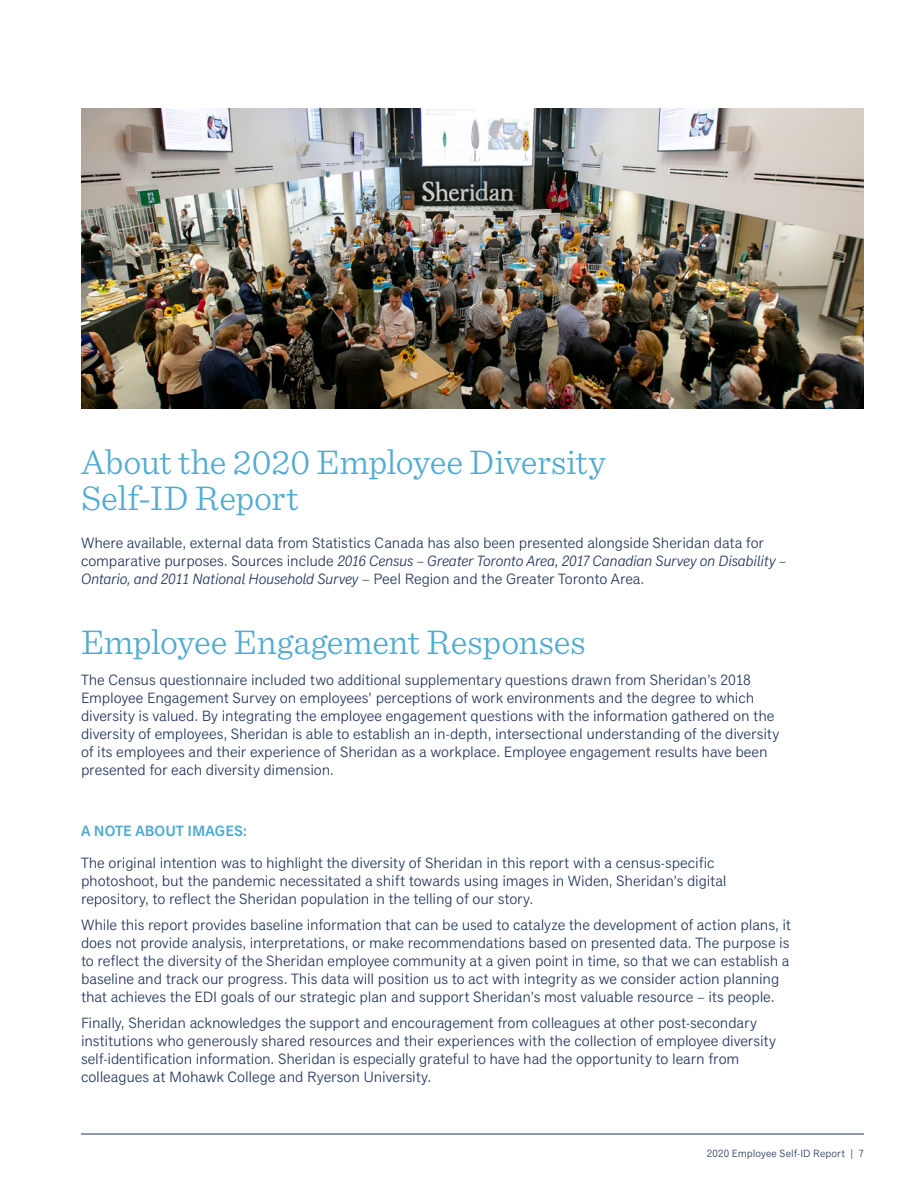
<style>
.page{position:relative;width:918px;height:1188px;background:#fff}
.page>*{position:absolute;margin:0;border:0;box-sizing:border-box;transform-origin:0 0}
._10_-_How_to_apply_t{font:300 36px/36px "Sentinel";letter-spacing:-.005em;color:#51abd0}
._01_-_Body_Copy{font:15px/18px "Classic Grotesque Pro";letter-spacing:-.01em;color:#20345a}
._10_-_How_to_apply_t-2{font:15px/18px "Classic Grotesque Pro";letter-spacing:-.01em;color:#20345a}
._02_-_Body_Title{font:600 15px "Classic Grotesque Pro";color:#51abd0}
.t1{font:10.5px "Classic Grotesque Pro";letter-spacing:.01em;color:#20345a}
.s1{font-style:italic}
</style>
<div class="page">
<hr style="left:81px;top:1134px;width:783px;height:1px;background:#20345a">
<img style="left:81px;top:108px;width:783px;height:300px">
<p class="_10_-_How_to_apply_t" style="left:81px;top:441px;width:526px">About the 2020 Employee Diversity<br>Self-ID Report</p>
<p class="_10_-_How_to_apply_t-2" style="left:81px;top:534px;width:707px">Where available, external data from Statistics Canada has also been presented alongside Sheridan data for comparative purposes. Sources include <span class="s1">2016 Census – Greater Toronto Area</span>, <span class="s1">2017 Canadian Survey on Disability –<br>Ontario, and 2011 National Household Survey</span> – Peel Region and the Greater Toronto Area.</p>
<p class="_10_-_How_to_apply_t" style="left:81px;top:621px;width:506px">Employee Engagement Responses</p>
<p class="_01_-_Body_Copy" style="left:81px;top:671px;width:700px">The Census questionnaire included two additional supplementary questions drawn from Sheridan’s 2018<br>Employee Engagement Survey on employees’ perceptions of work environments and the degree to which diversity is valued. By integrating the employee engagement questions with the information gathered on the diversity of employees, Sheridan is able to establish an in-depth, intersectional understanding of the diversity of its employees and their experience of Sheridan as a workplace. Employee engagement results have been presented for each diversity dimension.</p>
<p class="_02_-_Body_Title" style="left:81px;top:823px;width:168px">A NOTE ABOUT IMAGES:</p>
<p class="_01_-_Body_Copy" style="left:81px;top:854px;width:647px">The original intention was to highlight the diversity of Sheridan in this report with a census-specific photoshoot, but the pandemic necessitated a shift towards using images in Widen, Sheridan’s digital repository, to reflect the Sheridan population in the telling of our story.</p>
<p class="_01_-_Body_Copy" style="left:81px;top:916px;width:712px">While this report provides baseline information that can be used to catalyze the development of action plans, it does not provide analysis, interpretations, or make recommendations based on presented data. The purpose is to reflect the diversity of the Sheridan employee community at a given point in time, so that we can establish a baseline and track our progress. This data will position us to act with integrity as we consider action planning that achieves the EDI goals of our strategic plan and support Sheridan’s most valuable resource – its people.</p>
<p class="_01_-_Body_Copy" style="left:81px;top:1014px;width:697px">Finally, Sheridan acknowledges the support and encouragement from colleagues at other post-secondary institutions who generously shared resources and their experiences with the collection of employee diversity self-identification information. Sheridan is especially grateful to have had the opportunity to learn from colleagues at Mohawk College and Ryerson University.</p>
<p class="t1" style="left:707px;top:1147px;width:159px">2020 Employee Self-ID Report | 7</p>
</div>
